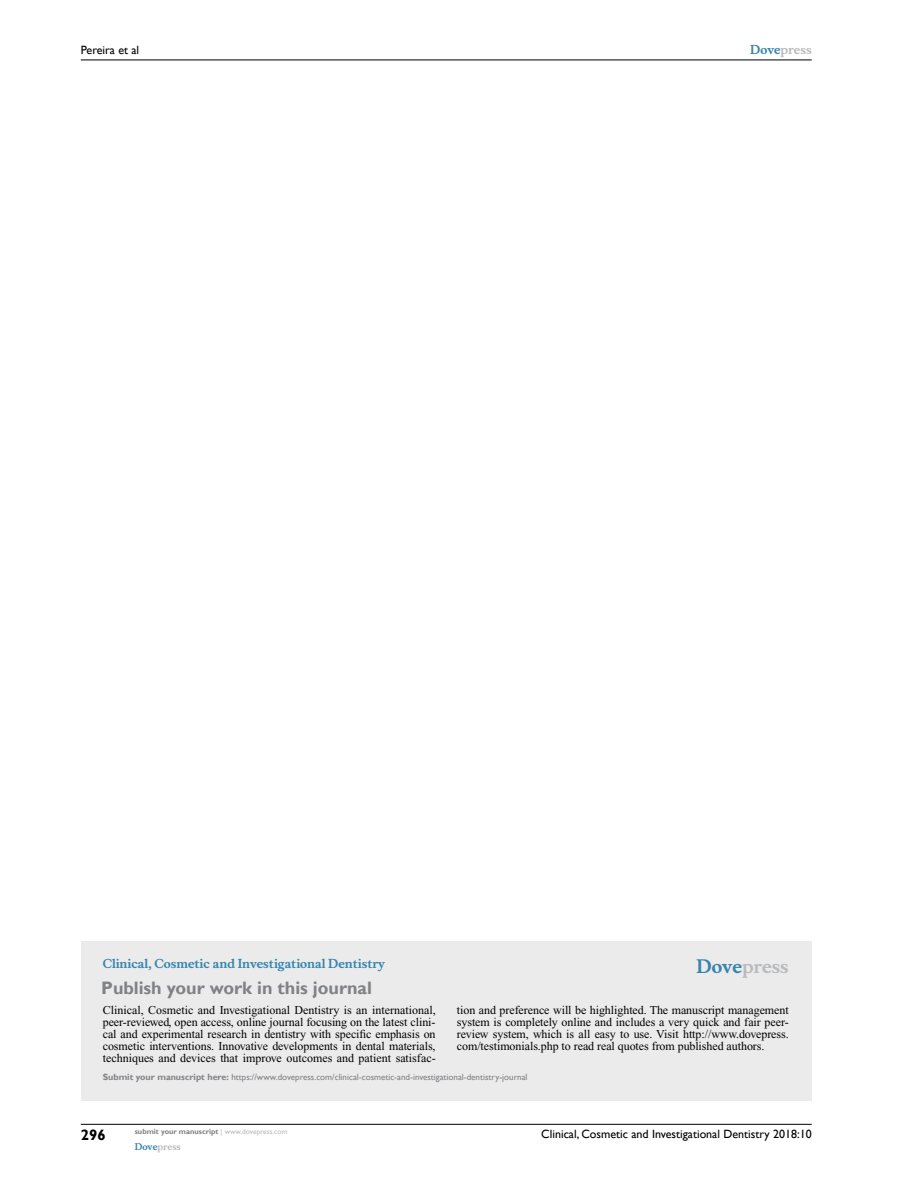
<style>
.page{position:relative;width:918px;height:1188px;background:#fff}
.page>*{position:absolute;margin:0;border:0;box-sizing:border-box;transform-origin:0 0}
.t1{font:700 18px "Gill Sans";color:#808285}
.t2{font:700 18px "Musee";color:#b8babc}
.t3{font:700 15px "Gill Sans";color:#000}
.t4{font:12px/12px "Times New Roman";letter-spacing:-.005em;color:#000;text-align:justify}
.t5{font:12px "Gill Sans";color:#000}
.t6{font:700 12px "Musee";color:#3785ad}
.t7{font:700 12px "Musee";color:#b8babc}
.t8{font:9px "Gill Sans";color:#808285}
.t9{font:700 9px "Musee";color:#b8babc}
.t10{font:700 7.5px "Gill Sans";color:#808285}
.s1{color:#3785ad}
.s2{font-weight:700}
.s3{font-weight:400;color:#b8babc}
</style>
<div class="page">
<div style="left:81px;top:941px;width:731px;height:160px;background:#ebebec"></div>
<hr style="left:81px;top:1124px;width:731px;height:1px;background:#000">
<hr style="left:81px;top:60px;width:731px;height:1px;background:#000">
<p class="t5" style="left:81px;top:43px;width:60px">Pereira et al</p>
<p class="t7" style="left:750px;top:43px;width:63px"><span class="s1">Dove</span>press</p>
<p class="t6" style="left:103px;top:956px;width:284px">Clinical, Cosmetic and Investigational Dentistry</p>
<h1 class="t1" style="left:101px;top:977px;width:272px">Publish your work in this journal</h1>
<h1 class="t2" style="left:697px;top:955px;width:94px"><span class="s1">Dove</span>press</h1>
<p class="t4" style="left:103px;top:1004px;width:335px">Clinical, Cosmetic and Investigational Dentistry is an international, peer-reviewed, open access, online journal focusing on the latest clini&shy;cal and experimental research in dentistry with specific emphasis on cosmetic interventions. Innovative developments in dental materials, techniques and devices that improve outcomes and patient satisfac-</p>
<p class="t4" style="left:457px;top:1004px;width:333px">tion and preference will be highlighted. The manuscript management system is completely online and includes a very quick and fair peer&shy;review system, which is all easy to use. Visit http://www.dovepress. com/testimonials.php to read real quotes from published authors.</p>
<p class="t8" style="left:103px;top:1072px;width:426px"><span class="s2">Submit your manuscript here:</span> https://www.dovepress.com/clinical-cosmetic-and-investigational-dentistry-journal</p>
<p class="t3" style="left:81px;top:1126px;width:26px">296</p>
<p class="t10" style="left:135px;top:1127px;width:154px">submit your manuscript <span class="s3">| www.dovepress.com</span></p>
<p class="t9" style="left:135px;top:1141px;width:48px"><span class="s1">Dove</span>press</p>
<p class="t5" style="left:541px;top:1127px;width:272px">Clinical, Cosmetic and Investigational Dentistry 2018:10</p>
</div>
